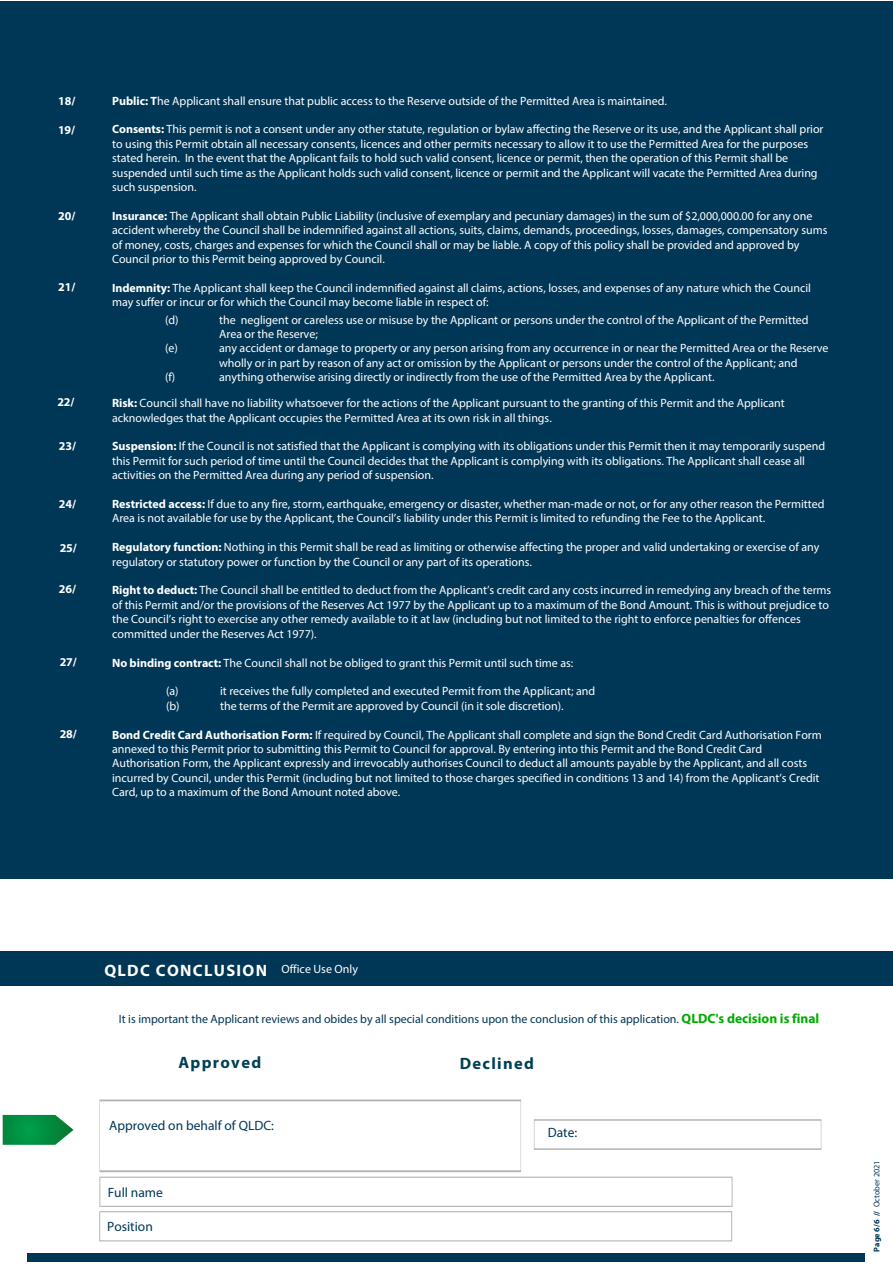
<style>
.page{position:relative;width:893px;height:1264px;background:#fff}
.page>*{position:absolute;margin:0;border:0;box-sizing:border-box;transform-origin:0 0}
.t1{font:700 16.5px "Myriad Pro";letter-spacing:.08em;color:#004055}
.t2{font:700 16.5px "Myriad Pro";letter-spacing:.08em;color:#fff}
.t3{font:13.5px "Myriad Pro";color:#003656}
.t4{font:12px/14.4px "Myriad Pro";color:#fff}
.t5{font:12px "Myriad Pro";color:#003656}
.t6{font:700 12px "Myriad Pro";letter-spacing:-.005em;color:#fff}
.t7{font:8.25px "Myriad Pro";color:#003656}
.s1{font-weight:700}
.s2{font-weight:700;font-size:13.5px;color:#0a0}
</style>
<div class="page">
<div style="left:0;top:951px;width:893px;height:34px;background:#003656"></div>
<div style="left:534px;top:1119px;width:287px;height:30px;background:#fff;border:1px solid #b3b2b2"></div>
<div style="left:99px;top:1099px;width:422px;height:72px;background:#fff;border:1px solid #b3b2b2"></div>
<div style="left:100px;top:1176px;width:632px;height:30px;background:#fff;border:1px solid #b3b2b2"></div>
<svg style="left:3px;top:1114px;width:71px;height:30px"></svg>
<div style="left:27px;top:1253px;width:837px;height:8px;background:#003656"></div>
<div style="left:99px;top:1210px;width:633px;height:30px;background:#fff;border:1px solid #b3b2b2"></div>
<div style="left:0;top:1px;width:893px;height:877px;background:#003656"></div>
<p class="t6" style="left:58px;top:93px;width:19px">18/</p>
<p class="t6" style="left:58px;top:122px;width:19px">19/</p>
<p class="t6" style="left:58px;top:208px;width:19px">20/</p>
<p class="t6" style="left:58px;top:279px;width:19px">21/</p>
<p class="t6" style="left:57px;top:394px;width:19px">22/</p>
<p class="t6" style="left:59px;top:438px;width:19px">23/</p>
<p class="t6" style="left:59px;top:496px;width:19px">24/</p>
<p class="t6" style="left:60px;top:539px;width:19px">25/</p>
<p class="t6" style="left:59px;top:581px;width:19px">26/</p>
<p class="t6" style="left:60px;top:654px;width:19px">27/</p>
<p class="t6" style="left:60px;top:725px;width:19px">28/</p>
<p class="t4" style="left:112px;top:93px;width:556px"><span class="s1">Public: T</span>he Applicant shall ensure that public access to the Reserve outside of the Permitted Area is maintained.</p>
<p class="t4" style="left:112px;top:122px;width:713px"><span class="s1">Consents:</span> This permit is not a consent under any other statute, regulation or bylaw affecting the Reserve or its use, and the Applicant shall prior to using this Permit obtain all necessary consents, licences and other permits necessary to allow it to use the Permitted Area for the purposes stated herein. In the event that the Applicant fails to hold such valid consent, licence or permit, then the operation of this Permit shall be suspended until such time as the Applicant holds such valid consent, licence or permit and the Applicant will vacate the Permitted Area during such suspension.</p>
<p class="t4" style="left:112px;top:208px;width:717px"><span class="s1">Insurance:</span> The Applicant shall obtain Public Liability (inclusive of exemplary and pecuniary damages) in the sum of $2,000,000.00 for any one accident whereby the Council shall be indemnified against all actions, suits, claims, demands, proceedings, losses, damages, compensatory sums of money, costs, charges and expenses for which the Council shall or may be liable. A copy of this policy shall be provided and approved by Council prior to this Permit being approved by Council.</p>
<p class="t4" style="left:112px;top:280px;width:700px"><span class="s1">Indemnity:</span> The Applicant shall keep the Council indemnified against all claims, actions, losses, and expenses of any nature which the Council may suffer or incur or for which the Council may become liable in respect of:</p>
<p class="t4" style="left:165px;top:312px;width:15px">(d)</p>
<p class="t4" style="left:219px;top:312px;width:591px">the negligent or careless use or misuse by the Applicant or persons under the control of the Applicant of the Permitted<br>Area or the Reserve;</p>
<p class="t4" style="left:165px;top:341px;width:14px">(e)</p>
<p class="t4" style="left:219px;top:341px;width:611px">any accident or damage to property or any person arising from any occurrence in or near the Permitted Area or the Reserve wholly or in part by reason of any act or omission by the Applicant or persons under the control of the Applicant; and</p>
<p class="t4" style="left:165px;top:370px;width:12px">(f)</p>
<p class="t4" style="left:112px;top:364px;width:674px;line-height:25.8px;text-indent:107px">anything otherwise arising directly or indirectly from the use of the Permitted Area by the Applicant.<br><span class="s1">Risk:</span> Council shall have no liability whatsoever for the actions of the Applicant pursuant to the granting of this Permit and the Applicant</p>
<p class="t4" style="left:112px;top:410px;width:441px">acknowledges that the Applicant occupies the Permitted Area at its own risk in all things.</p>
<p class="t4" style="left:112px;top:439px;width:715px"><span class="s1">Suspension:</span> If the Council is not satisfied that the Applicant is complying with its obligations under this Permit then it may temporarily suspend this Permit for such period of time until the Council decides that the Applicant is complying with its obligations. The Applicant shall cease all activities on the Permitted Area during any period of suspension.</p>
<p class="t4" style="left:112px;top:496px;width:714px"><span class="s1">Restricted access:</span> If due to any fire, storm, earthquake, emergency or disaster, whether man-made or not, or for any other reason the Permitted<br>Area is not available for use by the Applicant, the Council’s liability under this Permit is limited to refunding the Fee to the Applicant.</p>
<p class="t4" style="left:112px;top:539px;width:709px"><span class="s1">Regulatory function:</span> Nothing in this Permit shall be read as limiting or otherwise affecting the proper and valid undertaking or exercise of any regulatory or statutory power or function by the Council or any part of its operations.</p>
<p class="t4" style="left:112px;top:583px;width:721px"><span class="s1">Right to deduct:</span> The Council shall be entitled to deduct from the Applicant’s credit card any costs incurred in remedying any breach of the terms of this Permit and/or the provisions of the Reserves Act 1977 by the Applicant up to a maximum of the Bond Amount. This is without prejudice to the Council’s right to exercise any other remedy available to it at law (including but not limited to the right to enforce penalties for offences committed under the Reserves Act 1977).</p>
<p class="t4" style="left:112px;top:655px;width:463px"><span class="s1">No binding contract:</span> The Council shall not be obliged to grant this Permit until such time as:</p>
<p class="t4" style="left:166px;top:683px;width:14px">(a)</p>
<p class="t4" style="left:220px;top:683px;width:377px">it receives the fully completed and executed Permit from the Applicant; and</p>
<p class="t4" style="left:166px;top:698px;width:15px">(b)</p>
<p class="t4" style="left:220px;top:698px;width:345px">the terms of the Permit are approved by Council (in it sole discretion).</p>
<p class="t4" style="left:112px;top:727px;width:711px"><span class="s1">Bond Credit Card Authorisation Form:</span> If required by Council, The Applicant shall complete and sign the Bond Credit Card Authorisation Form annexed to this Permit prior to submitting this Permit to Council for approval. By entering into this Permit and the Bond Credit Card Authorisation Form, the Applicant expressly and irrevocably authorises Council to deduct all amounts payable by the Applicant, and all costs incurred by Council, under this Permit (including but not limited to those charges specified in conditions 13 and 14) from the Applicant’s Credit Card, up to a maximum of the Bond Amount noted above.</p>
<p class="t4" style="left:282px;top:961px;width:78px">Office Use Only</p>
<p class="t5" style="left:119px;top:1011px;width:702px">It is important the Applicant reviews and obides by all special conditions upon the conclusion of this application. <span class="s2">QLDC's decision is final</span></p>
<h1 class="t2" style="left:104px;top:959px;width:164px">QLDC CONCLUSION</h1>
<h1 class="t1" style="left:178px;top:1051px;width:84px">Approved</h1>
<h1 class="t1" style="left:460px;top:1052px;width:76px">Declined</h1>
<p class="t3" style="left:109px;top:1117px;width:166px">Approved on behalf of QLDC:</p>
<p class="t3" style="left:548px;top:1124px;width:31px">Date:</p>
<p class="t3" style="left:108px;top:1184px;width:57px">Full name</p>
<p class="t3" style="left:107px;top:1217px;width:47px">Position</p>
<p class="t7" style="left:872px;top:1251px;width:93px;rotate:-90deg"><span class="s1">Page 6/6 //</span> October 2021</p>
</div>
